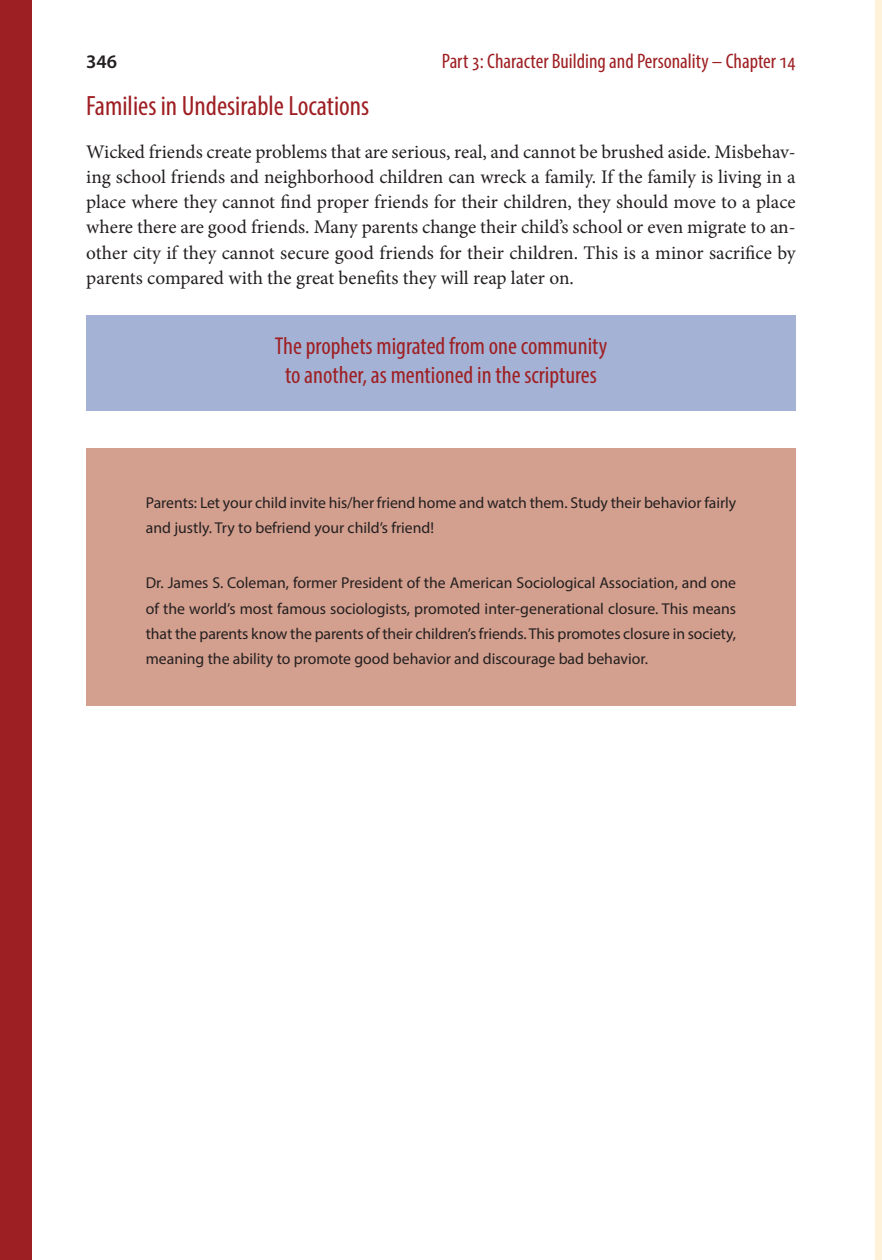
<style>
.page{position:relative;width:882px;height:1260px;background:#fff}
.page>*{position:absolute;margin:0;border:0;box-sizing:border-box;transform-origin:0 0}
.t1{font:condensed 28px "Myriad Pro";color:#9e1f23}
.t2{font:condensed 24.5px/29.4px "Myriad Pro";color:#9e1f23;text-align:center}
.t3{font:condensed 21px "Myriad Pro";color:#9e1f23}
.t4{font:19.25px/25.2px "Minion Pro";letter-spacing:-.01em;color:#231f20;text-align:justify}
.t5{font:600 19.25px "Myriad Pro";color:#231f20}
.t6{font:15.75px/25px "Myriad Pro";letter-spacing:-.005em;color:#231f20}
</style>
<div class="page">
<div style="left:875px;top:0;width:7px;height:1260px;background:#fef2da"></div>
<div style="left:0;top:0;width:32px;height:1260px;background:#9e1f23"></div>
<div style="left:86px;top:315px;width:710px;height:96px;background:#a4b3d5"></div>
<div style="left:86px;top:448px;width:710px;height:258px;background:#d39f8e"></div>
<p class="t5" style="left:86px;top:54px;width:32px">346</p>
<p class="t3" style="left:442px;top:53px;width:355px">Part 3: Character Building and Personality – Chapter 14</p>
<h1 class="t1" style="left:86px;top:96px;width:285px">Families in Undesirable Locations</h1>
<p class="t4" style="left:86px;top:141px;width:711px">Wicked friends create problems that are serious, real, and cannot be brushed aside. Misbehav&shy;ing school friends and neighborhood children can wreck a family. If the family is living in a place where they cannot find proper friends for their children, they should move to a place where there are good friends. Many parents change their child’s school or even migrate to an&shy;other city if they cannot secure good friends for their children. This is a minor sacrifice by parents compared with the great benefits they will reap later on.</p>
<p class="t2" style="left:275px;top:333px;width:334px">The prophets migrated from one community to another, as mentioned in the scriptures</p>
<p class="t6" style="left:146px;top:491px;width:592px">Parents: Let your child invite his/her friend home and watch them. Study their behavior fairly and justly. Try to befriend your child’s friend!</p>
<p class="t6" style="left:146px;top:572px;width:592px;text-align:justify">Dr. James S. Coleman, former President of the American Sociological Association, and one of the world’s most famous sociologists, promoted inter-generational closure. This means that the parents know the parents of their children’s friends. This promotes closure in society, meaning the ability to promote good behavior and discourage bad behavior.</p>
</div>
